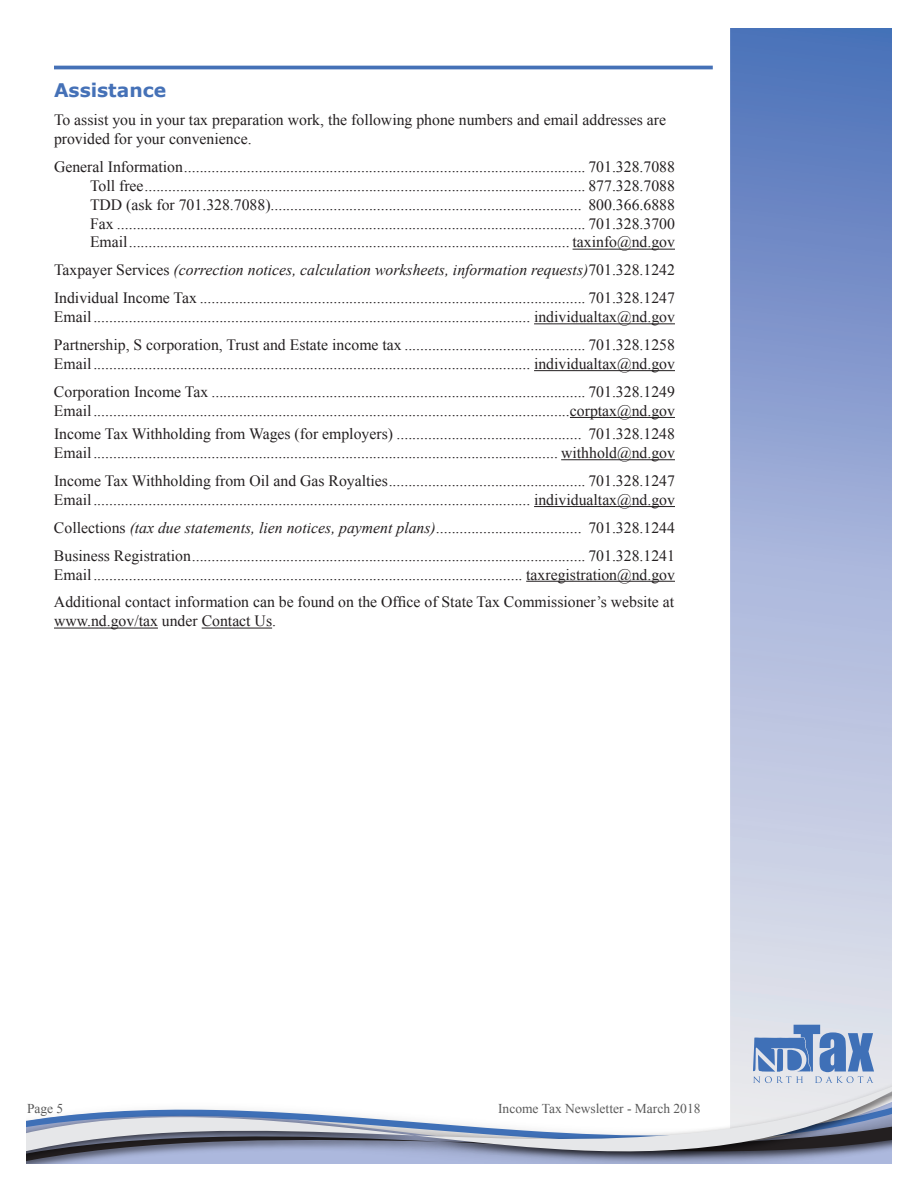
<style>
.page{position:relative;width:918px;height:1188px;background:#fff}
.page>*{position:absolute;margin:0;border:0;box-sizing:border-box;transform-origin:0 0}
.Headline{font:700 18.75px "Verdana";color:#4571b7}
.Body_text{font:15.75px/18.9px "Times New Roman";color:#231f20}
.Body_text-2{font:italic 15.75px "Times New Roman";color:#231f20}
.t1{font:13.5px "Times New Roman";color:#595959}
.s1{font-style:normal}
.s2{font-style:italic}
</style>
<div class="page">
<svg style="left:730px;top:28px;width:162px;height:735px;background:#8a9ecf"></svg>
<div style="left:730px;top:763px;width:162px;height:21px;background:#c2cae3"></div>
<svg style="left:26px;top:784px;width:866px;height:380px"></svg>
<svg style="left:753px;top:1025px;width:121px;height:58px;background:#90aad0"></svg>
<hr style="left:54px;top:66px;width:659px;height:3px;background:#4571b7">
<hr style="left:573px;top:249px;width:102px;height:1px;background:#231f20">
<hr style="left:534px;top:323px;width:141px;height:1px;background:#231f20">
<hr style="left:534px;top:370px;width:141px;height:1px;background:#231f20">
<hr style="left:570px;top:417px;width:105px;height:1px;background:#231f20">
<hr style="left:561px;top:459px;width:114px;height:1px;background:#231f20">
<hr style="left:534px;top:506px;width:141px;height:1px;background:#231f20">
<hr style="left:526px;top:581px;width:149px;height:1px;background:#231f20">
<hr style="left:54px;top:628px;width:104px;height:1px;background:#231f20">
<hr style="left:202px;top:628px;width:70px;height:1px;background:#231f20">
<p class="Headline" style="left:54px;top:77px;width:114px">Assistance</p>
<p class="Body_text" style="left:54px;top:110px;width:614px">To assist you in your tax preparation work, the following phone numbers and email addresses are provided for your convenience.</p>
<p class="Body_text" style="left:54px;top:157px;width:622px">General Information...................................................................................................... 701.328.7088</p>
<p class="Body_text" style="left:90px;top:176px;width:586px">Toll free................................................................................................................ 877.328.7088</p>
<p class="Body_text" style="left:90px;top:194px;width:587px">TDD (ask for 701.328.7088)............................................................................... 800.366.6888</p>
<p class="Body_text" style="left:90px;top:213px;width:586px">Fax ....................................................................................................................... 701.328.3700</p>
<p class="Body_text" style="left:90px;top:232px;width:587px">Email................................................................................................................ taxinfo@nd.gov</p>
<p class="Body_text-2" style="left:54px;top:259px;width:623px"><span class="s1">Taxpayer Services</span> (correction notices, calculation worksheets, information requests)<span class="s1">701.328.1242</span></p>
<p class="Body_text" style="left:54px;top:288px;width:622px">Individual Income Tax .................................................................................................. 701.328.1247</p>
<p class="Body_text" style="left:54px;top:307px;width:623px">Email............................................................................................................... individualtax@nd.gov</p>
<p class="Body_text" style="left:54px;top:335px;width:623px">Partnership, S corporation, Trust and Estate income tax .............................................. 701.328.1258</p>
<p class="Body_text" style="left:54px;top:354px;width:623px">Email............................................................................................................... individualtax@nd.gov</p>
<p class="Body_text" style="left:54px;top:382px;width:623px">Corporation Income Tax ............................................................................................... 701.328.1249</p>
<p class="Body_text" style="left:54px;top:401px;width:623px">Email.........................................................................................................................corptax@nd.gov</p>
<p class="Body_text" style="left:54px;top:424px;width:622px">Income Tax Withholding from Wages (for employers) ............................................... 701.328.1248</p>
<p class="Body_text" style="left:54px;top:443px;width:623px">Email...................................................................................................................... withhold@nd.gov</p>
<p class="Body_text" style="left:54px;top:471px;width:622px">Income Tax Withholding from Oil and Gas Royalties.................................................. 701.328.1247</p>
<p class="Body_text" style="left:54px;top:490px;width:623px">Email............................................................................................................... individualtax@nd.gov</p>
<p class="Body_text" style="left:54px;top:518px;width:623px">Collections <span class="s2">(tax due statements, lien notices, payment plans)</span>..................................... 701.328.1244</p>
<p class="Body_text" style="left:54px;top:545px;width:623px">Business Registration.................................................................................................... 701.328.1241</p>
<p class="Body_text" style="left:54px;top:564px;width:623px">Email............................................................................................................. taxregistration@nd.gov</p>
<p class="Body_text" style="left:54px;top:592px;width:622px">Additional contact information can be found on the Office of State Tax Commissioner’s website at www.nd.gov/tax under Contact Us.</p>
<p class="t1" style="left:27px;top:1099px;width:38px">Page 5</p>
<p class="t1" style="left:498px;top:1099px;width:204px">Income Tax Newsletter - March 2018</p>
</div>
